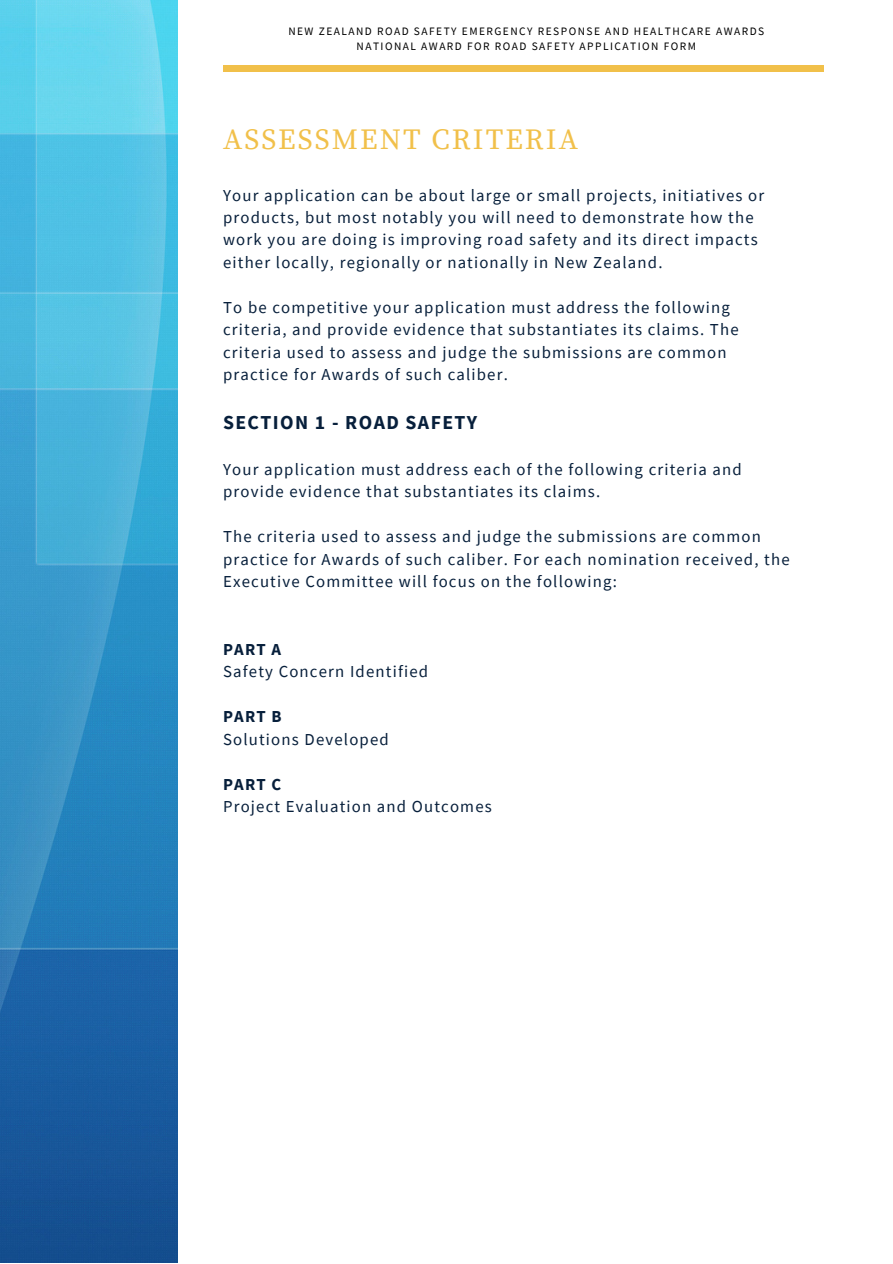
<style>
.page{position:relative;width:893px;height:1264px;background:#fff}
.page>*{position:absolute;margin:0;border:0;box-sizing:border-box;transform-origin:0 0}
.t1{font:29.1px "Source Serif Pro";letter-spacing:.07em;color:#f1c04a}
.t2{font:700 19.8px "Source Sans Pro";letter-spacing:.07em;color:#071f3b}
.t3{font:16.8px/22.5px "Source Sans Pro";letter-spacing:.07em;color:#071f3b}
.t4{font:700 16.8px "Source Sans Pro";letter-spacing:.07em;color:#071f3b}
.t5{font:11.4px/15.1px "Source Sans Pro";letter-spacing:.13em;color:#000;text-align:center}
</style>
<div class="page">
<img style="left:0;top:0;width:177px;height:1262px">
<div style="left:223px;top:65px;width:600px;height:7px;background:#f1c04a"></div>
<p class="t5" style="left:288px;top:24px;width:477px">NEW ZEALAND ROAD SAFETY EMERGENCY RESPONSE AND HEALTHCARE AWARDS<br>NATIONAL AWARD FOR ROAD SAFETY APPLICATION FORM</p>
<h1 class="t1" style="left:223px;top:122px;width:356px">ASSESSMENT CRITERIA</h1>
<p class="t3" style="left:223px;top:183px;width:542px">Your application can be about large or small projects, initiatives or products, but most notably you will need to demonstrate how the work you are doing is improving road safety and its direct impacts either locally, regionally or nationally in New Zealand.</p>
<p class="t3" style="left:223px;top:296px;width:517px">To be competitive your application must address the following criteria, and provide evidence that substantiates its claims. The criteria used to assess and judge the submissions are common practice for Awards of such caliber.</p>
<p class="t2" style="left:223px;top:409px;width:256px">SECTION 1 - ROAD SAFETY</p>
<p class="t3" style="left:223px;top:458px;width:520px">Your application must address each of the following criteria and provide evidence that substantiates its claims.</p>
<p class="t3" style="left:223px;top:525px;width:568px">The criteria used to assess and judge the submissions are common practice for Awards of such caliber. For each nomination received, the<br>Executive Committee will focus on the following:</p>
<p class="t4" style="left:223px;top:638px;width:59px">PART A</p>
<p class="t3" style="left:223px;top:660px;width:206px">Safety Concern Identified</p>
<p class="t4" style="left:223px;top:705px;width:60px">PART B</p>
<p class="t3" style="left:223px;top:728px;width:167px">Solutions Developed</p>
<p class="t4" style="left:223px;top:772px;width:60px">PART C</p>
<p class="t3" style="left:223px;top:795px;width:270px">Project Evaluation and Outcomes</p>
</div>
